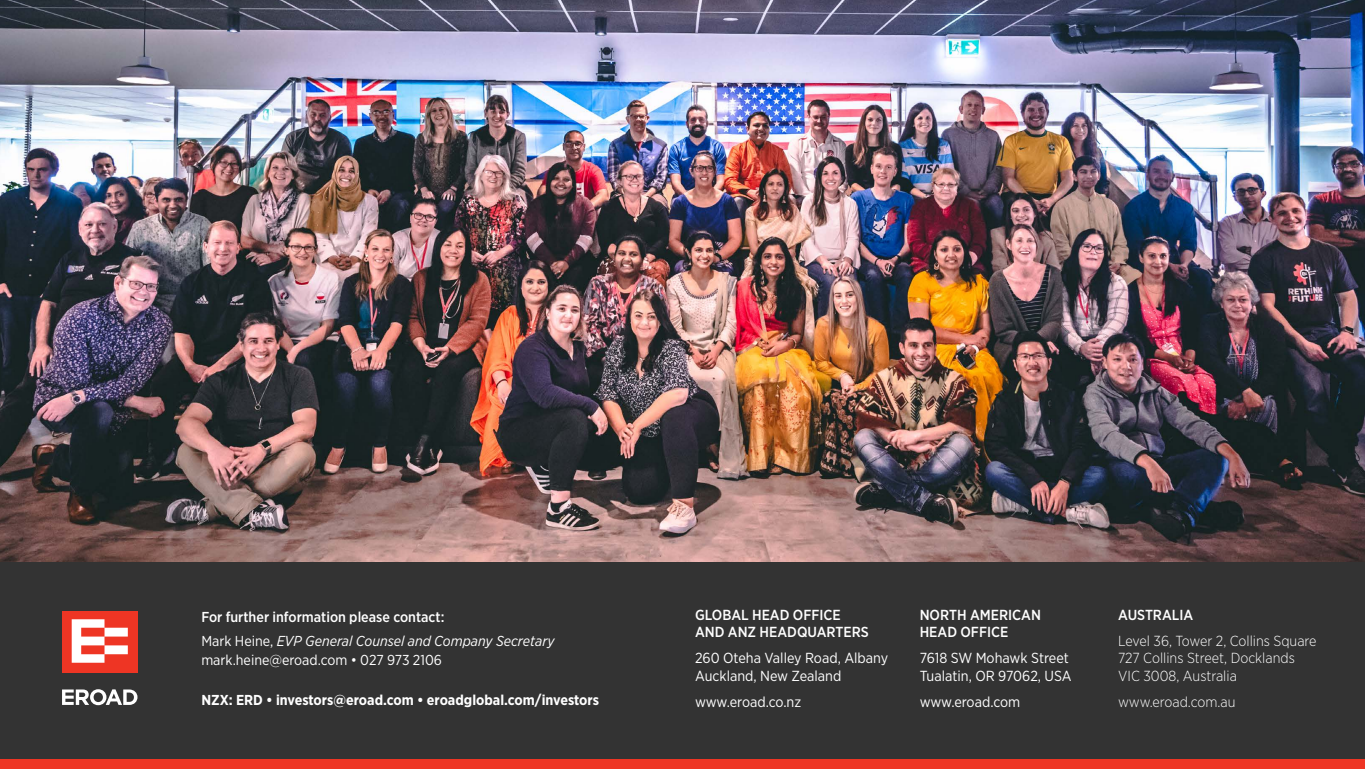
<style>
.page{position:relative;width:1365px;height:769px;background:#fff}
.page>*{position:absolute;margin:0;border:0;box-sizing:border-box;transform-origin:0 0}
.t1{font:14.53px/17.5px "Gotham Narrow";color:#fff}
.t2{font:300 14.53px/17.5px "Gotham Narrow";color:#fff}
.t3{font:500 14.53px/17.5px "Gotham Narrow";color:#fff}
.t4{font:700 14.44px "Gotham Narrow";color:#fff}
.t5{font:italic 14.44px "Gotham Narrow";color:#fff}
.t6{font:500 14.44px "Gotham Narrow";color:#fff}
.t7{font:14.44px "Gotham Narrow";color:#fff}
.s1{font-style:normal}
</style>
<div class="page">
<img style="left:0;top:0;width:1364px;height:562px">
<div style="left:0;top:562px;width:1364px;height:197px;background:#333"></div>
<div style="left:62px;top:611px;width:75px;height:61px;background:#ee3524"></div>
<svg style="left:72px;top:619px;width:56px;height:44px"></svg>
<svg style="left:62px;top:689px;width:75px;height:16px"></svg>
<div style="left:0;top:759px;width:1364px;height:10px;background:#ee3524"></div>
<p class="t3" style="left:695px;top:606px;width:175px">GLOBAL HEAD OFFICE<br>AND ANZ HEADQUARTERS</p>
<p class="t1" style="left:695px;top:649px;width:195px">260 Oteha Valley Road, Albany<br>Auckland, New Zealand</p>
<p class="t1" style="left:695px;top:692px;width:108px">www.eroad.co.nz</p>
<p class="t3" style="left:919px;top:606px;width:123px">NORTH AMERICAN<br>HEAD OFFICE</p>
<p class="t1" style="left:919px;top:649px;width:153px">7618 SW Mohawk Street<br>Tualatin, OR 97062, USA</p>
<p class="t1" style="left:919px;top:692px;width:102px">www.eroad.com</p>
<p class="t3" style="left:1118px;top:606px;width:77px">AUSTRALIA</p>
<p class="t2" style="left:1118px;top:631px;width:200px">Level 36, Tower 2, Collins Square<br>727 Collins Street, Docklands<br>VIC 3008, Australia</p>
<p class="t6" style="left:201px;top:608px;width:244px">For further information please contact:</p>
<p class="t5" style="left:201px;top:632px;width:355px"><span class="s1">Mark Heine,</span> EVP General Counsel and Company Secretary</p>
<p class="t7" style="left:201px;top:651px;width:242px">mark.heine@eroad.com • 027 973 2106</p>
<p class="t4" style="left:201px;top:691px;width:399px">NZX: ERD • investors@eroad.com • eroadglobal.com/investors</p>
<p class="t2" style="left:1118px;top:692px;width:119px">www.eroad.com.au</p>
</div>
